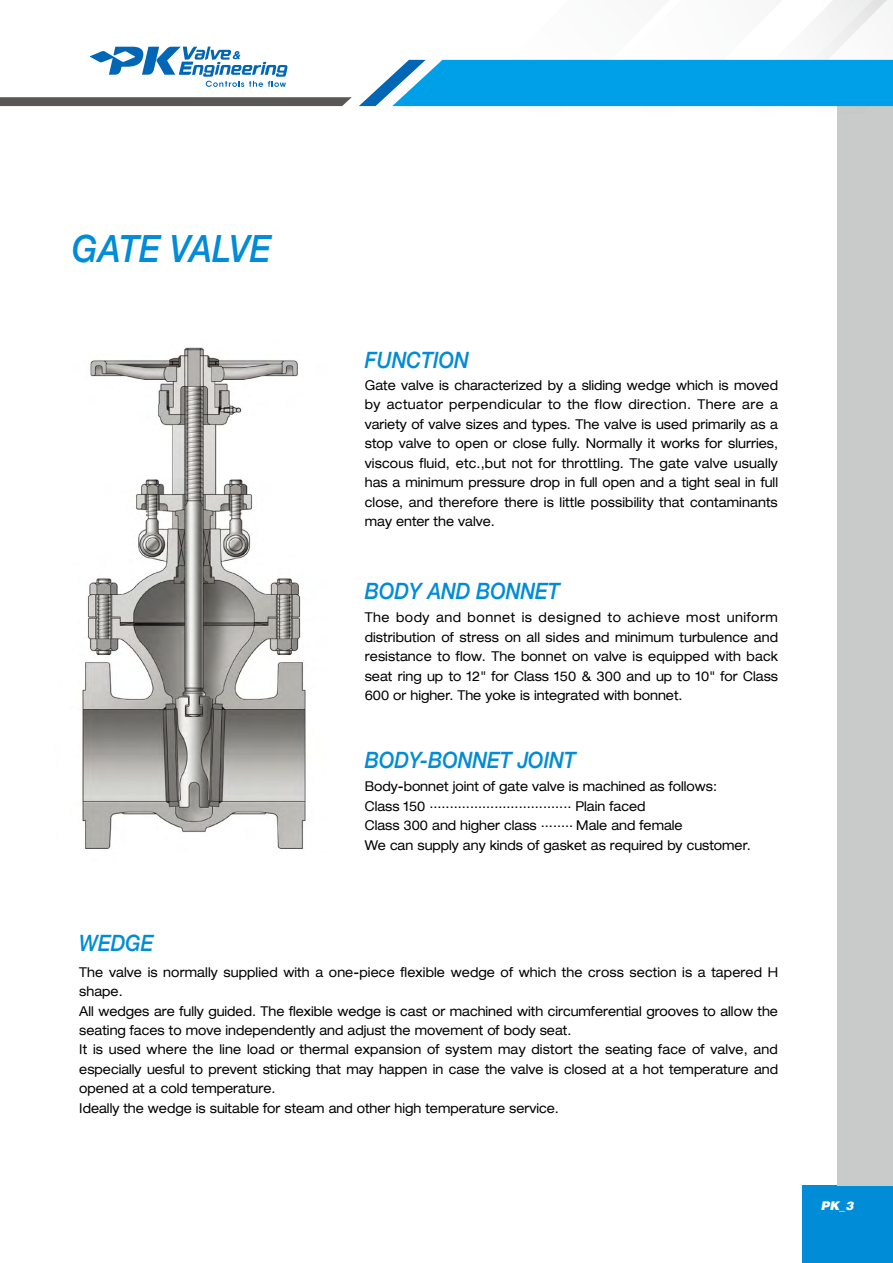
<style>
.page{position:relative;width:893px;height:1263px;background:#fff}
.page>*{position:absolute;margin:0;border:0;box-sizing:border-box;transform-origin:0 0}
.t1{font:italic 500 37.5px "Helvetica Neue";color:#008cd6;scale:.9 1}
.t2{font:italic 500 22.5px "Helvetica Neue";color:#008cd6;scale:.9 1}
.t3{font:expanded 13.5px/19.5px "Helvetica 53";color:#000;scale:.9 1}
.t4{font:italic 900 12px "Helvetica";color:#fff}
</style>
<div class="page">
<div style="left:802px;top:1185px;width:91px;height:78px;background:#008cd6"></div>
<div style="left:838px;top:103px;width:55px;height:1082px;background:#c9caca"></div>
<svg style="left:0;top:97px;width:352px;height:9px;background:#605d5d"></svg>
<svg style="left:359px;top:0;width:534px;height:115px"></svg>
<svg style="left:90px;top:47px;width:198px;height:40px"></svg>
<img style="left:82px;top:347px;width:224px;height:502px">
<h1 class="t1" style="left:72px;top:227px;width:222px">GATE VALVE</h1>
<h2 class="t2" style="left:79px;top:930px;width:84px">WEDGE</h2>
<h2 class="t2" style="left:365px;top:347px;width:117px">FUNCTION</h2>
<p class="t3" style="left:365px;top:375px;width:461px;text-align:justify">Gate valve is characterized by a sliding wedge which is moved by actuator perpendicular to the flow direction. There are a variety of valve sizes and types. The valve is used primarily as a stop valve to open or close fully. Normally it works for slurries, viscous fluid, etc.,but not for throttling. The gate valve usually has a minimum pressure drop in full open and a tight seal in full close, and therefore there is little possibility that contaminants may enter the valve.</p>
<h2 class="t2" style="left:365px;top:578px;width:218px">BODY AND BONNET</h2>
<p class="t3" style="left:365px;top:608px;width:461px;text-align:justify">The body and bonnet is designed to achieve most uniform distribution of stress on all sides and minimum turbulence and resistance to flow. The bonnet on valve is equipped with back seat ring up to 12" for Class 150 &amp; 300 and up to 10" for Class 600 or higher. The yoke is integrated with bonnet.</p>
<h2 class="t2" style="left:365px;top:747px;width:236px">BODY-BONNET JOINT</h2>
<p class="t3" style="left:365px;top:778px;width:393px;line-height:16.5px">Body-bonnet joint of gate valve is machined as follows:<br>Class 150 ................................... Plain faced</p>
<p class="t3" style="left:365px;top:816px;width:430px">Class 300 and higher class ........ Male and female<br>We can supply any kinds of gasket as required by customer.</p>
<p class="t3" style="left:79px;top:962px;width:778px">The valve is normally supplied with a one-piece flexible wedge of which the cross section is a tapered H shape.<br>All wedges are fully guided. The flexible wedge is cast or machined with circumferential grooves to allow the seating faces to move independently and adjust the movement of body seat.<br>It is used where the line load or thermal expansion of system may distort the seating face of valve, and especially uesful to prevent sticking that may happen in case the valve is closed at a hot temperature and opened at a cold temperature.<br>Ideally the wedge is suitable for steam and other high temperature service.</p>
<p class="t4" style="left:821px;top:1198px;width:34px">PK_3</p>
</div>
